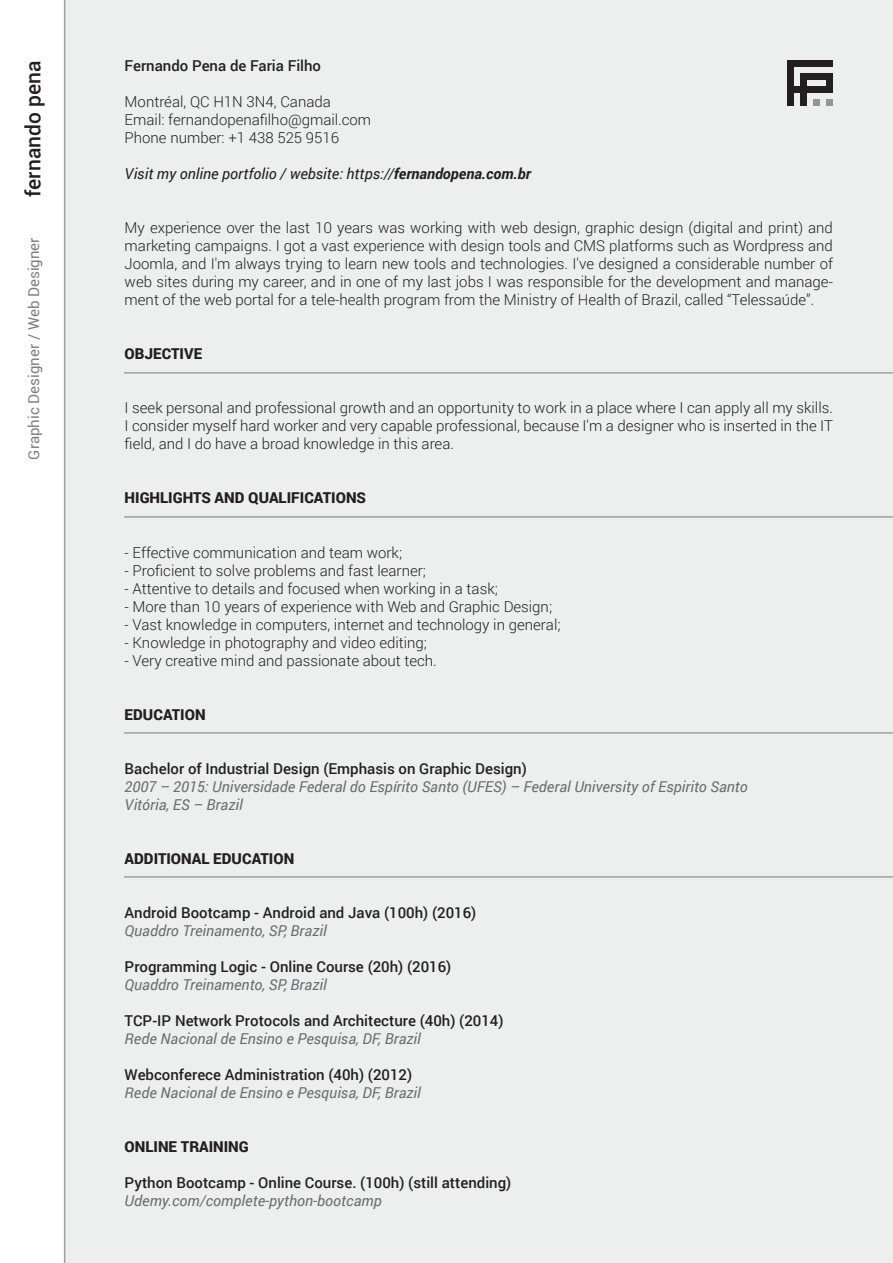
<style>
.page{position:relative;width:893px;height:1263px;background:#edefee}
.page>*{position:absolute;margin:0;border:0;box-sizing:border-box;transform-origin:0 0}
.t1{font:500 21px "Roboto";color:#231f20}
.t2{font:300 15px/18px "Roboto";color:#231f20;text-align:justify}
.t3{font:500 15px "Roboto";color:#231f20}
.t4{font:italic 15px/18px "Roboto";color:#6c6d70}
.t5{font:900 15px "Roboto";color:#231f20}
.t6{font:italic 15px "Roboto";color:#231f20}
.t7{font:15px "Roboto";color:#7d8082}
.s1{font-weight:700}
</style>
<div class="page">
<div style="left:0;top:0;width:65px;height:1263px;background:#fff"></div>
<div style="left:787px;top:67px;width:6px;height:39px;background:#231f20"></div>
<div style="left:787px;top:60px;width:46px;height:7px;background:#231f20"></div>
<div style="left:793px;top:86px;width:33px;height:7px;background:#231f20"></div>
<div style="left:826px;top:73px;width:7px;height:20px;background:#231f20"></div>
<div style="left:800px;top:73px;width:26px;height:7px;background:#231f20"></div>
<div style="left:800px;top:73px;width:6px;height:33px;background:#231f20"></div>
<div style="left:826px;top:99px;width:7px;height:7px;background:#939598"></div>
<div style="left:813px;top:99px;width:6px;height:7px;background:#939598"></div>
<hr style="left:124px;top:372px;width:769px;height:2px;background:#9da1a2">
<hr style="left:124px;top:516px;width:769px;height:2px;background:#9da1a2">
<hr style="left:124px;top:732px;width:769px;height:2px;background:#9da1a2">
<hr style="left:124px;top:876px;width:769px;height:2px;background:#9da1a2">
<h1 class="t1" style="left:18px;top:197px;width:138px;rotate:-90deg">fernando pena</h1>
<p class="t7" style="left:23px;top:460px;width:224px;rotate:-90deg">Graphic Designer / Web Designer</p>
<p class="t3" style="left:125px;top:56px;width:198px">Fernando Pena de Faria Filho</p>
<p class="t2" style="left:125px;top:93px;width:248px;text-align:left">Montréal, QC H1N 3N4, Canada<br>Email: fernandopenafilho@gmail.com<br>Phone number: +1 438 525 9516</p>
<p class="t6" style="left:125px;top:164px;width:408px">Visit my online portfolio / website: https://<span class="s1">fernandopena.com.br</span></p>
<p class="t2" style="left:125px;top:219px;width:710px">My experience over the last 10 years was working with web design, graphic design (digital and print) and marketing campaigns. I got a vast experience with design tools and CMS platforms such as Wordpress and Joomla, and I'm always trying to learn new tools and technologies. I've designed a considerable number of web sites during my career, and in one of my last jobs I was responsible for the development and manage&shy;ment of the web portal for a tele-health program from the Ministry of Health of Brazil, called “Telessaúde”.</p>
<p class="t5" style="left:125px;top:344px;width:79px">OBJECTIVE</p>
<p class="t2" style="left:125px;top:399px;width:710px">I seek personal and professional growth and an opportunity to work in a place where I can apply all my skills.<br>I consider myself hard worker and very capable professional, because I'm a designer who is inserted in the IT field, and I do have a broad knowledge in this area.</p>
<p class="t5" style="left:125px;top:488px;width:243px">HIGHLIGHTS AND QUALIFICATIONS</p>
<p class="t2" style="left:125px;top:543px;width:279px">- Effective communication and team work;</p>
<p class="t2" style="left:125px;top:561px;width:303px">- Proficient to solve problems and fast learner;</p>
<p class="t2" style="left:125px;top:579px;width:375px">- Attentive to details and focused when working in a task;</p>
<p class="t2" style="left:125px;top:597px;width:429px">- More than 10 years of experience with Web and Graphic Design;</p>
<p class="t2" style="left:125px;top:615px;width:437px">- Vast knowledge in computers, internet and technology in general;</p>
<p class="t2" style="left:125px;top:633px;width:304px">- Knowledge in photography and video editing;</p>
<p class="t2" style="left:125px;top:651px;width:314px">- Very creative mind and passionate about tech.</p>
<p class="t5" style="left:125px;top:704px;width:82px">EDUCATION</p>
<p class="t3" style="left:125px;top:758px;width:404px">Bachelor of Industrial Design (Emphasis on Graphic Design)</p>
<p class="t4" style="left:125px;top:777px;width:625px">2007 – 2015: Universidade Federal do Espírito Santo (UFES) – Federal University of Espirito Santo<br>Vitória, ES – Brazil</p>
<p class="t5" style="left:125px;top:848px;width:171px">ADDITIONAL EDUCATION</p>
<p class="t3" style="left:125px;top:902px;width:353px">Android Bootcamp - Android and Java (100h) (2016)</p>
<p class="t4" style="left:125px;top:921px;width:204px">Quaddro Treinamento, SP, Brazil</p>
<p class="t3" style="left:125px;top:956px;width:328px">Programming Logic - Online Course (20h) (2016)</p>
<p class="t4" style="left:125px;top:975px;width:204px">Quaddro Treinamento, SP, Brazil</p>
<p class="t3" style="left:125px;top:1010px;width:380px">TCP-IP Network Protocols and Architecture (40h) (2014)</p>
<p class="t4" style="left:125px;top:1029px;width:298px">Rede Nacional de Ensino e Pesquisa, DF, Brazil</p>
<p class="t3" style="left:125px;top:1064px;width:289px">Webconferece Administration (40h) (2012)</p>
<p class="t4" style="left:125px;top:1083px;width:298px">Rede Nacional de Ensino e Pesquisa, DF, Brazil</p>
<p class="t5" style="left:125px;top:1136px;width:126px">ONLINE TRAINING</p>
<p class="t3" style="left:125px;top:1172px;width:388px">Python Bootcamp - Online Course. (100h) (still attending)</p>
<p class="t4" style="left:125px;top:1191px;width:259px">Udemy.com/complete-python-bootcamp</p>
</div>
